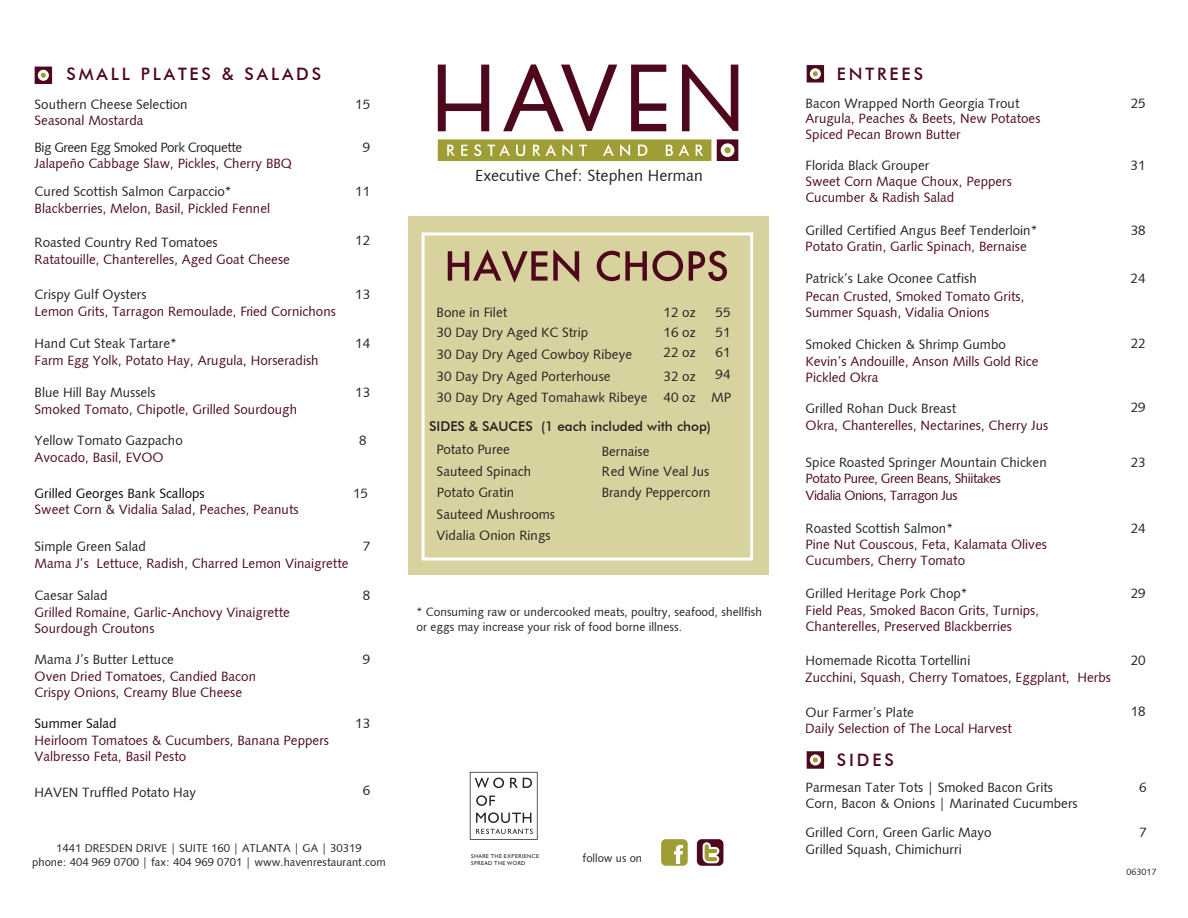
<style>
.page{position:relative;width:1188px;height:918px;background:#fff}
.page>*{position:absolute;margin:0;border:0;box-sizing:border-box;transform-origin:0 0}
.t1{font:500 17.1px "Futura BT";letter-spacing:.17em;color:#4d081b}
.t2{font:16.05px "Humanist 531 BT Roman A";color:#231f20}
.t3{font:13.5px/16.2px "Humanist 531 BT Roman A";color:#4d081b}
.t4{font:13.5px/21.5px "Humanist 531 BT Roman A";color:#231f20}
.t5{font:13.5px/16.2px "Humanist 531 BT Roman A";letter-spacing:-.035em;color:#4d081b}
.t6{font:13.5px "Humanist 531 BT Roman A";color:#040503}
.t7{font:500 13.5px "Futura BT";color:#231f20}
.t8{font:13.5px "Humanist 531 BT Roman A";letter-spacing:-.035em;color:#231f20}
.t9{font:12px/14.4px "Humanist 531 BT Roman A";color:#231f20}
.t10{font:11.4px/13.6px "Humanist 531 BT Roman A";color:#231f20;text-align:center}
.t11{font:9px "Humanist 531 BT Roman A";color:#231f20}
.t12{font:5.55px/6.9px "Humanist 521 BT";letter-spacing:.075em;color:#231f20}
</style>
<div class="page">
<svg style="left:438px;top:139px;width:273px;height:22px;background:#abab50"></svg>
<svg style="left:438px;top:64px;width:300px;height:67px"></svg>
<svg style="left:717px;top:139px;width:21px;height:22px"></svg>
<div style="left:724px;top:147px;width:7px;height:6px;background:#9e9e35;border-radius:50%"></div>
<svg style="left:35px;top:67px;width:17px;height:17px"></svg>
<svg style="left:470px;top:772px;width:68px;height:68px"></svg>
<div style="left:408px;top:217px;width:360px;height:358px;background:#d8d29f"></div>
<svg style="left:448px;top:249px;width:131px;height:34px"></svg>
<svg style="left:597px;top:251px;width:86px;height:30px"></svg>
<svg style="left:689px;top:251px;width:38px;height:30px"></svg>
<div style="left:422px;top:232px;width:331px;height:328px;border:3px solid #fff"></div>
<svg style="left:807px;top:65px;width:17px;height:17px"></svg>
<svg style="left:807px;top:751px;width:17px;height:18px"></svg>
<div style="left:661px;top:839px;width:27px;height:27px;background:#9e9e35;border-radius:5px"></div>
<svg style="left:674px;top:845px;width:9px;height:19px"></svg>
<div style="left:697px;top:839px;width:26px;height:27px;background:#4d081b;border-radius:5px"></div>
<svg style="left:703px;top:842px;width:16px;height:21px"></svg>
<p class="t1" style="left:67px;top:63px;width:256px">SMALL PLATES &amp; SALADS</p>
<p class="t4" style="left:35px;top:93px;width:155px">Southern Cheese Selection</p>
<p class="t4" style="left:355px;top:93px;width:17px">15</p>
<p class="t8" style="left:35px;top:139px;width:209px">Big Green Egg Smoked Pork Croquette</p>
<p class="t4" style="left:363px;top:136px;width:9px">9</p>
<p class="t4" style="left:35px;top:181px;width:198px">Cured Scottish Salmon Carpaccio*</p>
<p class="t3" style="left:35px;top:200px;width:237px">Blackberries, Melon, Basil, Pickled Fennel</p>
<p class="t3" style="left:35px;top:112px;width:110px">Seasonal Mostarda</p>
<p class="t3" style="left:35px;top:155px;width:259px">Jalapeño Cabbage Slaw, Pickles, Cherry BBQ</p>
<p class="t4" style="left:355px;top:181px;width:17px">11</p>
<p class="t4" style="left:355px;top:229px;width:17px">12</p>
<p class="t4" style="left:35px;top:231px;width:185px">Roasted Country Red Tomatoes</p>
<p class="t4" style="left:35px;top:284px;width:113px">Crispy Gulf Oysters</p>
<p class="t4" style="left:355px;top:284px;width:17px">13</p>
<p class="t4" style="left:35px;top:333px;width:144px">Hand Cut Steak Tartare*</p>
<p class="t3" style="left:35px;top:352px;width:286px">Farm Egg Yolk, Potato Hay, Arugula, Horseradish</p>
<p class="t3" style="left:35px;top:250px;width:257px">Ratatouille, Chanterelles, Aged Goat Cheese</p>
<p class="t3" style="left:35px;top:303px;width:303px">Lemon Grits, Tarragon Remoulade, Fried Cornichons</p>
<p class="t4" style="left:355px;top:333px;width:17px">14</p>
<p class="t4" style="left:35px;top:382px;width:123px">Blue Hill Bay Mussels</p>
<p class="t4" style="left:355px;top:382px;width:17px">13</p>
<p class="t4" style="left:35px;top:429px;width:150px">Yellow Tomato Gazpacho</p>
<p class="t4" style="left:359px;top:429px;width:9px">8</p>
<p class="t3" style="left:35px;top:401px;width:264px">Smoked Tomato, Chipotle, Grilled Sourdough</p>
<p class="t3" style="left:35px;top:448px;width:130px">Avocado, Basil, EVOO</p>
<p class="t6" style="left:35px;top:485px;width:172px">Grilled Georges Bank Scallops</p>
<p class="t4" style="left:353px;top:482px;width:17px">15</p>
<p class="t3" style="left:35px;top:501px;width:266px">Sweet Corn &amp; Vidalia Salad, Peaches, Peanuts</p>
<p class="t4" style="left:35px;top:536px;width:113px">Simple Green Salad</p>
<p class="t4" style="left:363px;top:536px;width:9px">7</p>
<p class="t3" style="left:35px;top:555px;width:316px">Mama J’s Lettuce, Radish, Charred Lemon Vinaigrette</p>
<p class="t4" style="left:35px;top:585px;width:75px">Caesar Salad</p>
<p class="t4" style="left:363px;top:585px;width:9px">8</p>
<p class="t3" style="left:35px;top:604px;width:257px">Grilled Romaine, Garlic-Anchovy Vinaigrette<br>Sourdough Croutons</p>
<p class="t3" style="left:35px;top:668px;width:223px">Oven Dried Tomatoes, Candied Bacon<br>Crispy Onions, Creamy Blue Cheese</p>
<p class="t4" style="left:35px;top:649px;width:141px">Mama J’s Butter Lettuce</p>
<p class="t4" style="left:363px;top:649px;width:9px">9</p>
<p class="t6" style="left:35px;top:715px;width:83px">Summer Salad</p>
<p class="t4" style="left:355px;top:713px;width:17px">13</p>
<p class="t3" style="left:35px;top:732px;width:296px">Heirloom Tomatoes &amp; Cucumbers, Banana Peppers<br>Valbresso Feta, Basil Pesto</p>
<p class="t4" style="left:35px;top:781px;width:163px">HAVEN Truffled Potato Hay</p>
<p class="t4" style="left:363px;top:779px;width:9px">6</p>
<p class="t2" style="left:475px;top:166px;width:229px">Executive Chef: Stephen Herman</p>
<p class="t4" style="left:437px;top:301px;width:72px">Bone in Filet</p>
<p class="t4" style="left:663px;top:301px;width:34px">12 oz</p>
<p class="t4" style="left:716px;top:301px;width:17px">55</p>
<p class="t4" style="left:437px;top:343px;width:197px">30 Day Dry Aged Cowboy Ribeye<br>30 Day Dry Aged Porterhouse</p>
<p class="t4" style="left:663px;top:342px;width:34px">22 oz</p>
<p class="t4" style="left:716px;top:342px;width:17px">61</p>
<p class="t4" style="left:437px;top:321px;width:153px">30 Day Dry Aged KC Strip</p>
<p class="t4" style="left:663px;top:321px;width:34px">16 oz</p>
<p class="t4" style="left:716px;top:321px;width:17px">51</p>
<p class="t4" style="left:663px;top:365px;width:34px">32 oz</p>
<p class="t4" style="left:716px;top:363px;width:17px">94</p>
<p class="t4" style="left:437px;top:386px;width:296px">30 Day Dry Aged Tomahawk Ribeye 40 oz MP</p>
<p class="t7" style="left:429px;top:418px;width:283px">SIDES &amp; SAUCES (1 each included with chop)</p>
<p class="t4" style="left:602px;top:441px;width:109px;line-height:20.1px">Bernaise<br>Red Wine Veal Jus</p>
<p class="t4" style="left:437px;top:481px;width:79px">Potato Gratin</p>
<p class="t4" style="left:602px;top:481px;width:110px">Brandy Peppercorn</p>
<p class="t4" style="left:437px;top:439px;width:96px">Potato Puree<br>Sauteed Spinach</p>
<p class="t4" style="left:437px;top:503px;width:120px">Sauteed Mushrooms<br>Vidalia Onion Rings</p>
<p class="t9" style="left:417px;top:605px;width:347px">* Consuming raw or undercooked meats, poultry, seafood, shellfish or eggs may increase your risk of food borne illness.</p>
<p class="t10" style="left:32px;top:841px;width:355px">1441 DRESDEN DRIVE | SUITE 160 | ATLANTA | GA | 30319<br>phone: 404 969 0700 | fax: 404 969 0701 | www.havenrestaurant.com</p>
<p class="t10" style="left:583px;top:851px;width:61px">follow us on</p>
<p class="t12" style="left:471px;top:853px;width:70px">SHARE THE EXPERIENCE<br>SPREAD THE WORD</p>
<p class="t1" style="left:837px;top:63px;width:88px">ENTREES</p>
<p class="t4" style="left:806px;top:92px;width:215px">Bacon Wrapped North Georgia Trout</p>
<p class="t4" style="left:1131px;top:92px;width:17px">25</p>
<p class="t3" style="left:806px;top:109px;width:236px">Arugula, Peaches &amp; Beets, New Potatoes<br>Spiced Pecan Brown Butter</p>
<p class="t4" style="left:805px;top:154px;width:125px">Florida Black Grouper</p>
<p class="t4" style="left:1131px;top:154px;width:17px">31</p>
<p class="t3" style="left:805px;top:173px;width:208px">Sweet Corn Maque Choux, Peppers<br>Cucumber &amp; Radish Salad</p>
<p class="t4" style="left:806px;top:219px;width:233px">Grilled Certified Angus Beef Tenderloin*</p>
<p class="t4" style="left:1131px;top:219px;width:17px">38</p>
<p class="t3" style="left:805px;top:238px;width:223px">Potato Gratin, Garlic Spinach, Bernaise</p>
<p class="t4" style="left:805px;top:267px;width:173px">Patrick’s Lake Oconee Catfish</p>
<p class="t4" style="left:1131px;top:267px;width:17px">24</p>
<p class="t3" style="left:805px;top:288px;width:221px">Pecan Crusted, Smoked Tomato Grits,<br>Summer Squash, Vidalia Onions</p>
<p class="t4" style="left:806px;top:334px;width:202px">Smoked Chicken &amp; Shrimp Gumbo</p>
<p class="t4" style="left:1131px;top:332px;width:17px">22</p>
<p class="t3" style="left:806px;top:353px;width:235px">Kevin’s Andouille, Anson Mills Gold Rice<br>Pickled Okra</p>
<p class="t3" style="left:806px;top:417px;width:244px">Okra, Chanterelles, Nectarines, Cherry Jus</p>
<p class="t4" style="left:806px;top:398px;width:152px">Grilled Rohan Duck Breast</p>
<p class="t4" style="left:1131px;top:396px;width:17px">29</p>
<p class="t4" style="left:806px;top:451px;width:243px">Spice Roasted Springer Mountain Chicken</p>
<p class="t4" style="left:1131px;top:451px;width:17px">23</p>
<p class="t5" style="left:806px;top:470px;width:197px">Potato Puree, Green Beans, Shiitakes<br>Vidalia Onions, Tarragon Jus</p>
<p class="t3" style="left:806px;top:536px;width:243px">Pine Nut Couscous, Feta, Kalamata Olives<br>Cucumbers, Cherry Tomato</p>
<p class="t3" style="left:806px;top:602px;width:235px">Field Peas, Smoked Bacon Grits, Turnips,<br>Chanterelles, Preserved Blackberries</p>
<p class="t3" style="left:805px;top:669px;width:307px">Zucchini, Squash, Cherry Tomatoes, Eggplant, Herbs</p>
<p class="t3" style="left:805px;top:720px;width:208px">Daily Selection of The Local Harvest</p>
<p class="t4" style="left:806px;top:517px;width:149px">Roasted Scottish Salmon*</p>
<p class="t4" style="left:1131px;top:517px;width:17px">24</p>
<p class="t4" style="left:806px;top:583px;width:164px">Grilled Heritage Pork Chop*</p>
<p class="t4" style="left:1131px;top:583px;width:17px">29</p>
<p class="t4" style="left:806px;top:650px;width:166px">Homemade Ricotta Tortellini</p>
<p class="t4" style="left:1131px;top:650px;width:17px">20</p>
<p class="t4" style="left:1131px;top:700px;width:17px">18</p>
<p class="t4" style="left:806px;top:701px;width:110px">Our Farmer’s Plate</p>
<p class="t1" style="left:837px;top:750px;width:59px">SIDES</p>
<p class="t4" style="left:806px;top:776px;width:249px">Parmesan Tater Tots | Smoked Bacon Grits</p>
<p class="t4" style="left:806px;top:793px;width:274px">Corn, Bacon &amp; Onions | Marinated Cucumbers</p>
<p class="t4" style="left:806px;top:824px;width:188px;line-height:16.2px">Grilled Corn, Green Garlic Mayo<br>Grilled Squash, Chimichurri</p>
<p class="t4" style="left:1139px;top:776px;width:9px">6</p>
<p class="t4" style="left:1139px;top:822px;width:9px">7</p>
<p class="t11" style="left:1126px;top:866px;width:32px">063017</p>
</div>
